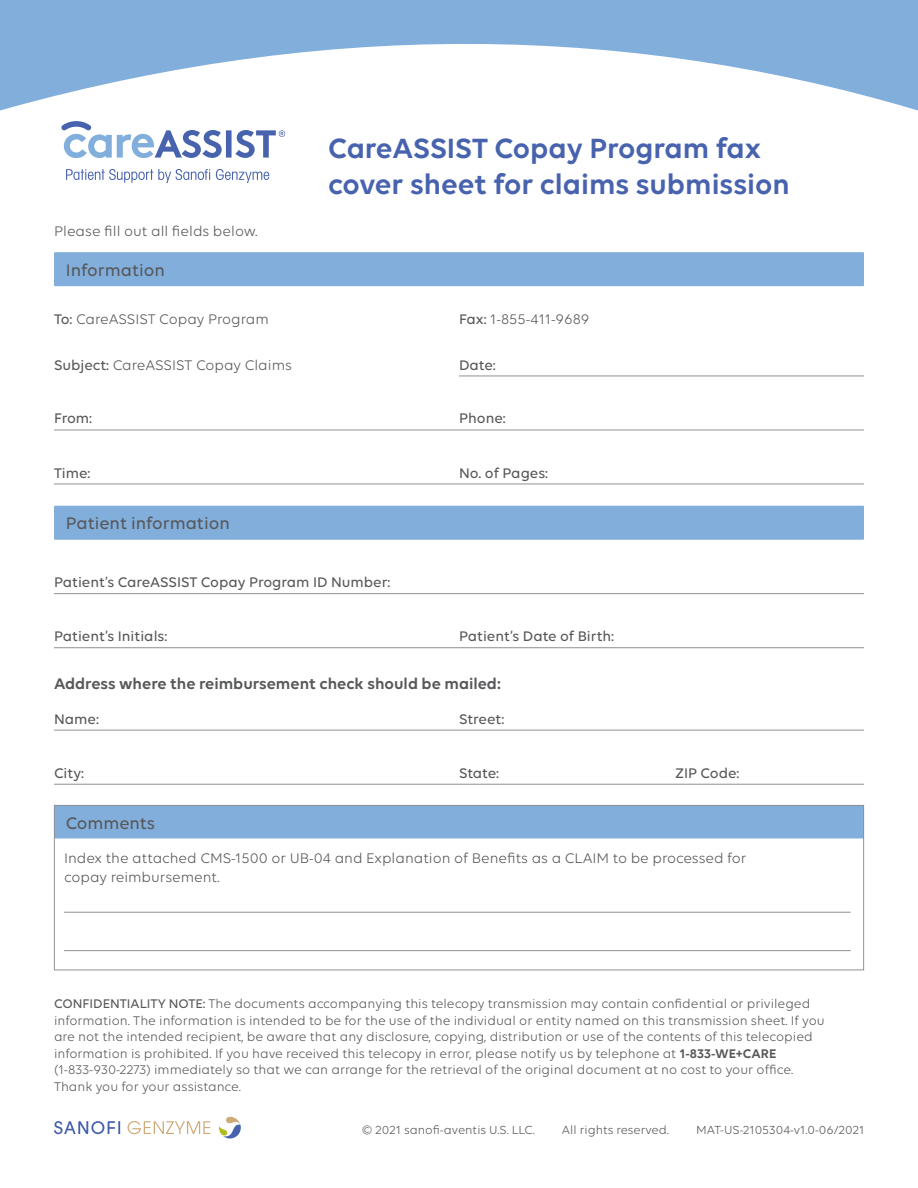
<style>
.page{position:relative;width:918px;height:1188px;background:#fff}
.page>*{position:absolute;margin:0;border:0;box-sizing:border-box;transform-origin:0 0}
.t1{font:600 30px/36px "Volte";color:#4863ae}
.t2{font:500 18px "Volte";color:#57585a}
.t3{font:600 16.5px "Volte";color:#57585a}
.t4{font:15px/19.5px "Volte";color:#57585a}
.t5{font:500 15px "Volte";color:#57585a}
.t6{font:13.5px/16.5px "Volte";color:#57585a}
.Footnote_Endmatter{font:12.6px "Volte";color:#57585a}
.s1{font-weight:500}
.s2{font-weight:600}
</style>
<div class="page">
<div style="left:54px;top:805px;width:810px;height:33px;background:#82aedc"></div>
<hr style="left:459px;top:376px;width:405px;height:1px;background:#8f9194">
<hr style="left:54px;top:430px;width:810px;height:1px;background:#8f9194">
<hr style="left:54px;top:593px;width:810px;height:1px;background:#8f9194">
<hr style="left:54px;top:647px;width:810px;height:1px;background:#8f9194">
<hr style="left:54px;top:730px;width:810px;height:1px;background:#8f9194">
<hr style="left:54px;top:784px;width:810px;height:1px;background:#8f9194">
<hr style="left:64px;top:912px;width:787px;height:1px;background:#8f9194">
<hr style="left:64px;top:950px;width:787px;height:1px;background:#8f9194">
<hr style="left:54px;top:484px;width:810px;height:1px;background:#8f9194">
<svg style="left:0;top:0;width:918px;height:111px;fill:#82aedc"></svg>
<svg style="left:61px;top:121px;width:224px;height:62px"></svg>
<div style="left:54px;top:805px;width:810px;height:165px;border:1px solid #8f9194"></div>
<div style="left:54px;top:252px;width:810px;height:34px;background:#82aedc"></div>
<div style="left:54px;top:506px;width:810px;height:34px;background:#82aedc"></div>
<svg style="left:54px;top:1121px;width:66px;height:13px"></svg>
<svg style="left:127px;top:1121px;width:83px;height:13px"></svg>
<svg style="left:219px;top:1117px;width:22px;height:21px"></svg>
<p class="t4" style="left:54px;top:221px;width:205px">Please fill out all fields below.</p>
<p class="t2" style="left:66px;top:260px;width:100px">Information</p>
<p class="t4" style="left:54px;top:309px;width:216px"><span class="s1">To:</span> CareASSIST Copay Program</p>
<p class="t4" style="left:54px;top:355px;width:240px"><span class="s1">Subject:</span> CareASSIST Copay Claims</p>
<p class="t5" style="left:54px;top:410px;width:40px">From:</p>
<p class="t5" style="left:54px;top:464px;width:38px">Time:</p>
<p class="t2" style="left:66px;top:513px;width:165px">Patient information</p>
<p class="t1" style="left:328px;top:130px;width:463px">CareASSIST Copay Program fax cover sheet for claims submission</p>
<p class="t4" style="left:459px;top:309px;width:132px"><span class="s1">Fax:</span> 1-855-411-9689</p>
<p class="t5" style="left:459px;top:356px;width:38px">Date:</p>
<p class="t5" style="left:459px;top:410px;width:48px">Phone:</p>
<p class="t5" style="left:459px;top:464px;width:91px">No. of Pages:</p>
<p class="t5" style="left:54px;top:574px;width:338px">Patient’s CareASSIST Copay Program ID Number:</p>
<p class="t5" style="left:54px;top:628px;width:115px">Patient’s Initials:</p>
<p class="t5" style="left:459px;top:628px;width:157px">Patient’s Date of Birth:</p>
<p class="t3" style="left:54px;top:673px;width:448px">Address where the reimbursement check should be mailed:</p>
<p class="t5" style="left:54px;top:710px;width:46px">Name:</p>
<p class="t5" style="left:54px;top:764px;width:32px">City:</p>
<p class="t2" style="left:66px;top:812px;width:91px">Comments</p>
<p class="t5" style="left:459px;top:710px;width:47px">Street:</p>
<p class="t5" style="left:459px;top:764px;width:42px">State:</p>
<p class="t5" style="left:675px;top:764px;width:66px">ZIP Code:</p>
<p class="t4" style="left:64px;top:848px;width:684px">Index the attached CMS-1500 or UB-04 and Explanation of Benefits as a CLAIM to be processed for copay reimbursement.</p>
<p class="t6" style="left:54px;top:995px;width:772px"><span class="s1">CONFIDENTIALITY NOTE:</span> The documents accompanying this telecopy transmission may contain confidential or privileged information. The information is intended to be for the use of the individual or entity named on this transmission sheet. If you are not the intended recipient, be aware that any disclosure, copying, distribution or use of the contents of this telecopied information is prohibited. If you have received this telecopy in error, please notify us by telephone at <span class="s2">1-833-WE+CARE </span>(1-833-930-2273) immediately so that we can arrange for the retrieval of the original document at no cost to your office.<br>Thank you for your assistance.</p>
<p class="Footnote_Endmatter" style="left:362px;top:1123px;width:174px">© 2021 sanofi-aventis U.S. LLC.</p>
<p class="Footnote_Endmatter" style="left:562px;top:1123px;width:109px">All rights reserved.</p>
<p class="Footnote_Endmatter" style="left:696px;top:1123px;width:170px">MAT-US-2105304-v1.0-06/2021</p>
</div>
